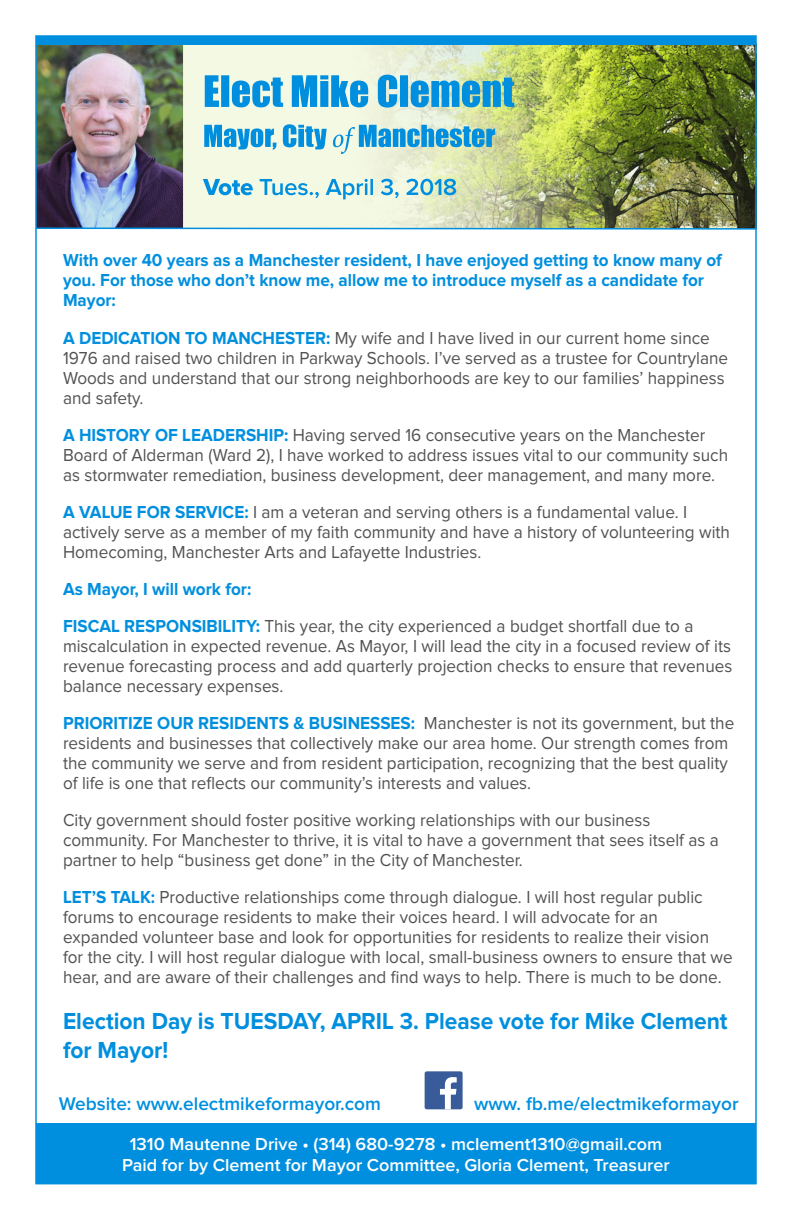
<style>
.page{position:relative;width:792px;height:1224px;background:#fff}
.page>*{position:absolute;margin:0;border:0;box-sizing:border-box;transform-origin:0 0}
.t1{font:700 24px/28.8px "Proxima Nova";color:#008fde;scale:.95 1}
.t2{font:600 19px "Proxima Nova";color:#008fde}
.t3{font:18px/20px "Proxima Nova";color:#515151;scale:.95 1}
.t4{font:700 18px/20px "Proxima Nova";color:#008fde;scale:.95 1}
.t5{font:600 18px/21.6px "Proxima Nova";color:#fff;text-align:center}
.s1{font-weight:700;color:#008fde}
</style>
<div class="page">
<img style="left:38px;top:45px;width:716px;height:182px">
<svg style="left:204px;top:124px;width:291px;height:30px;background:#87c7d9"></svg>
<svg style="left:205px;top:75px;width:309px;height:33px;background:#5db6d8"></svg>
<svg style="left:203px;top:179px;width:253px;height:20px;background:#aad8de"></svg>
<div style="left:36px;top:36px;width:720px;height:9px;background:#008fde"></div>
<svg style="left:38px;top:227px;width:716px;height:3px;background:#6ab2d2"></svg>
<div style="left:36px;top:1123px;width:720px;height:61px;background:#008fde"></div>
<div style="left:425px;top:1071px;width:38px;height:38px;background:#395b99;border-radius:2px"></div>
<svg style="left:440px;top:1077px;width:17px;height:32px"></svg>
<p class="t4" style="left:63px;top:251px;width:695px">With over 40 years as a Manchester resident, I have enjoyed getting to know many of you. For those who don’t know me, allow me to introduce myself as a candidate for<br>Mayor:</p>
<p class="t3" style="left:63px;top:329px;width:702px"><span class="s1">A DEDICATION TO MANCHESTER:</span> My wife and I have lived in our current home since 1976 and raised two children in Parkway Schools. I’ve served as a trustee for Countrylane Woods and understand that our strong neighborhoods are key to our families’ happiness and safety.</p>
<p class="t3" style="left:63px;top:426px;width:702px"><span class="s1">A HISTORY OF LEADERSHIP:</span> Having served 16 consecutive years on the Manchester<br>Board of Alderman (Ward 2), I have worked to address issues vital to our community such as stormwater remediation, business development, deer management, and many more.</p>
<p class="t3" style="left:63px;top:503px;width:704px"><span class="s1">A VALUE FOR SERVICE:</span> I am a veteran and serving others is a fundamental value. I actively serve as a member of my faith community and have a history of volunteering with<br>Homecoming, Manchester Arts and Lafayette Industries.</p>
<p class="t3" style="left:63px;top:572px;width:665px;line-height:37px"><span class="s1">As Mayor, I will work for:<br>FISCAL RESPONSIBILITY:</span> This year, the city experienced a budget shortfall due to a</p>
<p class="t3" style="left:63px;top:637px;width:706px;text-align:justify">miscalculation in expected revenue. As Mayor, I will lead the city in a focused review of its revenue forecasting process and add quarterly projection checks to ensure that revenues balance necessary expenses.</p>
<p class="t3" style="left:63px;top:714px;width:708px"><span class="s1">PRIORITIZE OUR RESIDENTS &amp; BUSINESSES:</span> Manchester is not its government, but the residents and businesses that collectively make our area home. Our strength comes from the community we serve and from resident participation, recognizing that the best quality of life is one that reflects our community’s interests and values.</p>
<p class="t3" style="left:63px;top:811px;width:692px">City government should foster positive working relationships with our business community. For Manchester to thrive, it is vital to have a government that sees itself as a partner to help “business get done” in the City of Manchester.</p>
<p class="t3" style="left:63px;top:888px;width:707px"><span class="s1">LET’S TALK:</span> Productive relationships come through dialogue. I will host regular public forums to encourage residents to make their voices heard. I will advocate for an expanded volunteer base and look for opportunities for residents to realize their vision for the city. I will host regular dialogue with local, small-business owners to ensure that we hear, and are aware of their challenges and find ways to help. There is much to be done.</p>
<h1 class="t1" style="left:63px;top:1008px;width:701px">Election Day is TUESDAY, APRIL 3. Please vote for Mike Clement for Mayor!</h1>
<p class="t2" style="left:59px;top:1095px;width:324px">Website: www.electmikeformayor.com</p>
<p class="t2" style="left:474px;top:1095px;width:266px">www. fb.me/electmikeformayor</p>
<p class="t5" style="left:122px;top:1134px;width:549px">1310 Mautenne Drive • (314) 680-9278 • mclement1310@gmail.com<br>Paid for by Clement for Mayor Committee, Gloria Clement, Treasurer</p>
</div>
